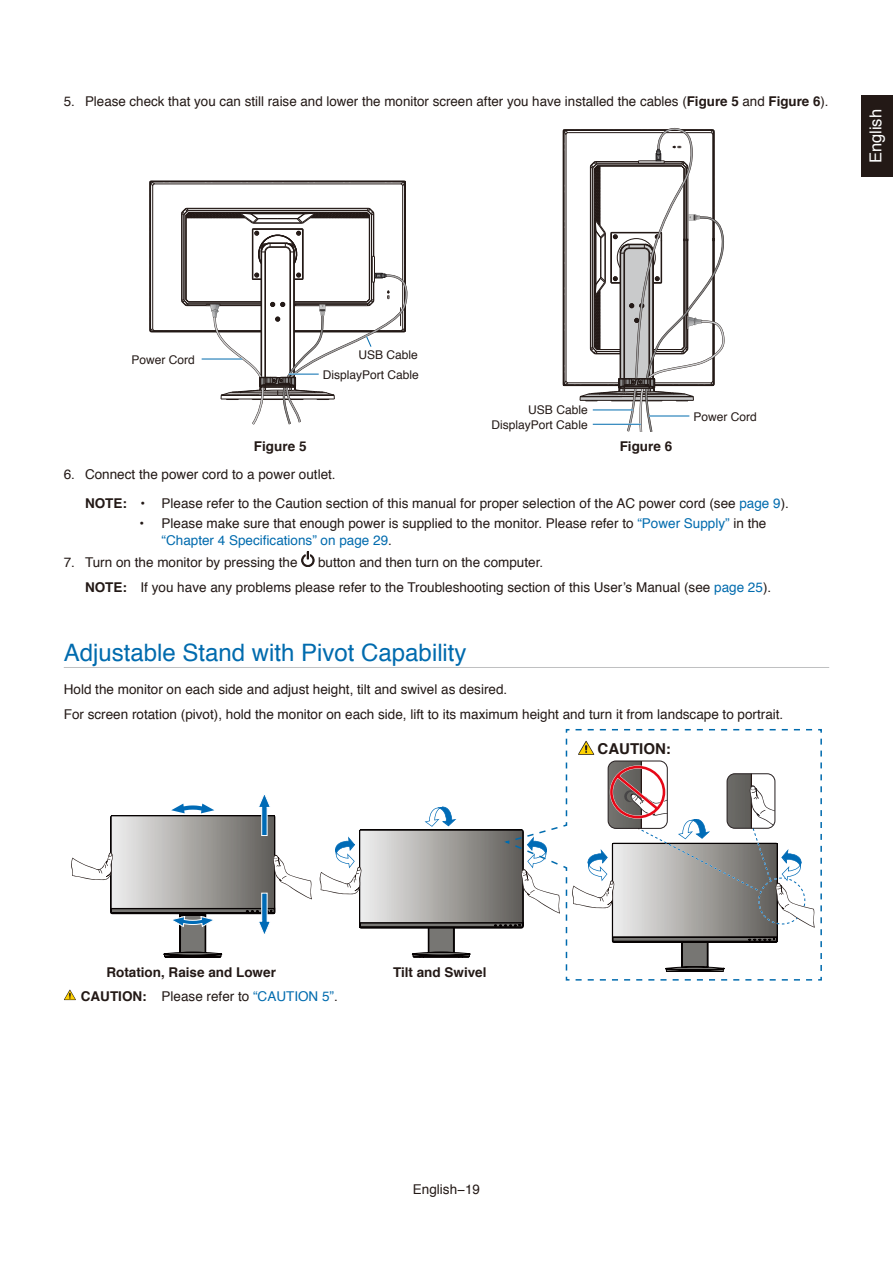
<style>
.page{position:relative;width:893px;height:1263px;background:#fff}
.page>*{position:absolute;margin:0;border:0;box-sizing:border-box;transform-origin:0 0}
.t1{font:24px "Helvetica";color:#006bae}
.t2{font:16.5px "Helvetica";color:#fff}
.t3{font:700 15px "Helvetica";color:#231916}
.t4{font:13.5px/16.2px "Helvetica";color:#231916}
.t5{font:700 13.5px "Helvetica";color:#231916}
.t6{font:12px "Helvetica";color:#231916}
.s1{font-weight:700}
.s2{color:#006bae}
</style>
<div class="page">
<div style="left:861px;top:96px;width:32px;height:81px;background:#231916"></div>
<svg style="left:563px;top:127px;width:162px;height:305px"></svg>
<svg style="left:150px;top:181px;width:258px;height:244px"></svg>
<hr style="left:202px;top:358px;width:40px;height:2px;background:#fff">
<hr style="left:649px;top:415px;width:40px;height:2px;background:#fff">
<hr style="left:593px;top:409px;width:40px;height:2px;background:#fff">
<hr style="left:593px;top:423px;width:48px;height:2px;background:#fff">
<hr style="left:202px;top:359px;width:40px;height:1px;background:#006bae">
<hr style="left:649px;top:416px;width:40px;height:1px;background:#006bae">
<hr style="left:593px;top:410px;width:40px;height:1px;background:#006bae">
<hr style="left:593px;top:424px;width:48px;height:1px;background:#006bae">
<svg style="left:301px;top:551px;width:13px;height:16px"></svg>
<hr style="left:64px;top:667px;width:765px;height:1px;background:#bfc0c1">
<svg style="left:565px;top:729px;width:257px;height:252px"></svg>
<svg style="left:320px;top:736px;width:502px;height:244px"></svg>
<svg style="left:71px;top:794px;width:241px;height:163px"></svg>
<svg style="left:64px;top:990px;width:12px;height:10px"></svg>
<p class="t4" style="left:64px;top:93px;width:766px">5. Please check that you can still raise and lower the monitor screen after you have installed the cables (<span class="s1">Figure 5</span> and <span class="s1">Figure 6</span>).</p>
<p class="t2" style="left:863px;top:163px;width:56px;rotate:-90deg">English</p>
<p class="t6" style="left:131px;top:350px;width:65px">Power Cord</p>
<p class="t6" style="left:358px;top:346px;width:61px">USB Cable</p>
<p class="t6" style="left:323px;top:365px;width:98px">DisplayPort Cable</p>
<p class="t6" style="left:528px;top:400px;width:61px">USB Cable</p>
<p class="t6" style="left:492px;top:415px;width:98px">DisplayPort Cable</p>
<p class="t5" style="left:254px;top:435px;width:54px">Figure 5</p>
<p class="t5" style="left:620px;top:435px;width:54px">Figure 6</p>
<p class="t6" style="left:694px;top:407px;width:65px">Power Cord</p>
<p class="t4" style="left:64px;top:466px;width:273px">6. Connect the power cord to a power outlet.</p>
<p class="t5" style="left:85px;top:492px;width:8px">NOTE:</p>
<p class="t4" style="left:141px;top:495px;width:650px"><span class="s1">•</span> Please refer to the Caution section of this manual for proper selection of the AC power cord (see <span class="s2">page 9</span>).</p>
<p class="t4" style="left:162px;top:516px;width:606px;text-indent:-22px"><span class="s1">•</span> Please make sure that enough power is supplied to the monitor. Please refer to <span class="s2">“Power Supply”</span> in the <span class="s2">“Chapter 4 Specifications” on page 29</span>.</p>
<p class="t4" style="left:64px;top:554px;width:235px">7. Turn on the monitor by pressing the</p>
<p class="t4" style="left:318px;top:554px;width:227px">button and then turn on the computer.</p>
<p class="t5" style="left:85px;top:576px;width:8px">NOTE:</p>
<p class="t4" style="left:141px;top:579px;width:632px">If you have any problems please refer to the Troubleshooting section of this User’s Manual (see <span class="s2">page 25</span>).</p>
<h1 class="t1" style="left:64px;top:634px;width:404px">Adjustable Stand with Pivot Capability</h1>
<p class="t4" style="left:64px;top:677px;width:721px;line-height:24.8px">Hold the monitor on each side and adjust height, tilt and swivel as desired.<br>For screen rotation (pivot), hold the monitor on each side, lift to its maximum height and turn it from landscape to portrait.</p>
<p class="t3" style="left:598px;top:737px;width:66px">CAUTION:</p>
<p class="t5" style="left:106px;top:961px;width:171px">Rotation, Raise and Lower</p>
<p class="t5" style="left:81px;top:985px;width:10px">CAUTI</p>
<p class="t4" style="left:133px;top:989px;width:207px"><span class="s1">ON:</span> Please refer to <span class="s2">“CAUTION 5”</span>.</p>
<p class="t5" style="left:393px;top:961px;width:95px">Tilt and Swivel</p>
<p class="t4" style="left:413px;top:1182px;width:69px">English−19</p>
</div>
